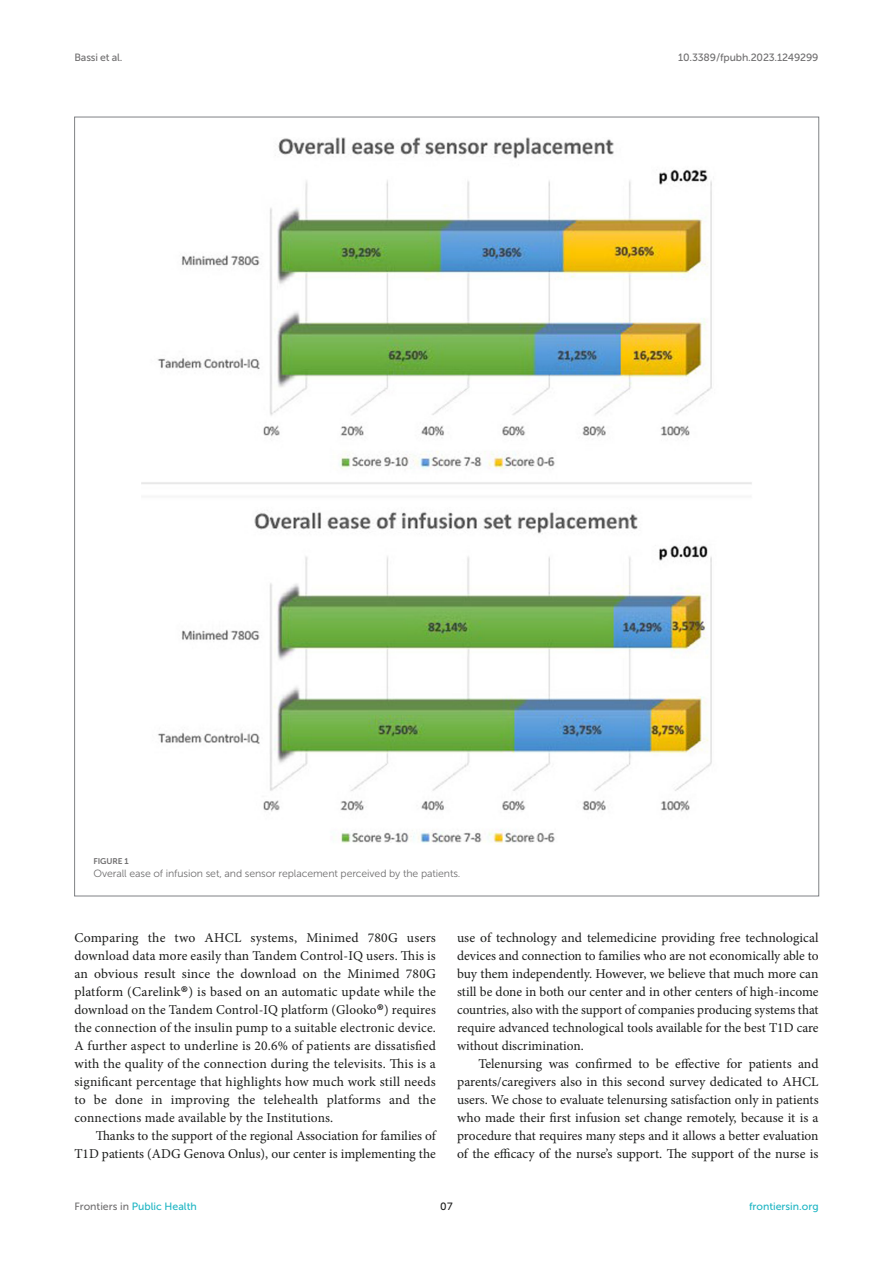
<style>
.page{position:relative;width:893px;height:1263px;background:#fff}
.page>*{position:absolute;margin:0;border:0;box-sizing:border-box;transform-origin:0 0}
.TEXT{font:13.5px/18px "Minion Pro";color:#1b1c1b;text-align:justify}
.FIG_LEG{font:10.5px "Museo Sans 300";letter-spacing:-.01em;color:#706f70}
.t1{font:10.5px "Museo Sans 500";color:#1db5c3}
.t2{font:10.5px "Museo Sans 500";letter-spacing:-.015em;color:#706f70}
.t3{font:10.5px "Museo Sans 500";color:#1b1c1b}
.FIG_HD{font:8.25px "Museo Sans 700";letter-spacing:-.01em;color:#706f70}
.s1{font-size:22.5px;color:#000}
.s2{color:#706f70}
</style>
<div class="page">
<img style="left:141px;top:137px;width:611px;height:706px">
<p class="t2" style="left:74px;top:51px;width:50px">Bassi et al.</p>
<p class="t2" style="left:678px;top:51px;width:142px">10.3389/fpubh.2023.1249299</p>
<p class="FIG_HD" style="left:94px;top:856px;width:37px">FIGURE 1</p>
<p class="FIG_LEG" style="left:94px;top:868px;width:368px">Overall ease of infusion set, and sensor replacement perceived by the patients.</p>
<p class="TEXT" style="left:74px;top:929px;width:363px">Comparing the two AHCL systems, Minimed 780G users download data more easily than Tandem Control-IQ users. This is an obvious result since the download on the Minimed 780G platform (Carelink<span class="s1">®</span>) is based on an automatic update while the download on the Tandem Control-IQ platform (Glooko<span class="s1">®</span>) requires the connection of the insulin pump to a suitable electronic device.<br>A further aspect to underline is 20.6% of patients are dissatisfied with the quality of the connection during the televisits. This is a significant percentage that highlights how much work still needs to be done in improving the telehealth platforms and the connections made available by the Institutions.</p>
<p class="TEXT" style="left:74px;top:1127px;width:363px;text-align:right">Thanks to the support of the regional Association for families of<br>T1D patients (ADG Genova Onlus), our center is implementing the</p>
<p class="TEXT" style="left:457px;top:929px;width:363px">use of technology and telemedicine providing free technological devices and connection to families who are not economically able to buy them independently. However, we believe that much more can still be done in both our center and in other centers of high-income countries, also with the support of companies producing systems that require advanced technological tools available for the best T1D care without discrimination.</p>
<p class="TEXT" style="left:457px;top:1055px;width:363px;text-indent:21px">Telenursing was confirmed to be effective for patients and parents/caregivers also in this second survey dedicated to AHCL users. We chose to evaluate telenursing satisfaction only in patients who made their first infusion set change remotely, because it is a procedure that requires many steps and it allows a better evaluation of the efficacy of the nurse’s support. The support of the nurse is</p>
<p class="t1" style="left:74px;top:1200px;width:124px"><span class="s2">Frontiers in</span> Public Health</p>
<p class="t3" style="left:440px;top:1200px;width:14px">07</p>
<p class="t1" style="left:749px;top:1200px;width:71px">frontiersin.org</p>
</div>
